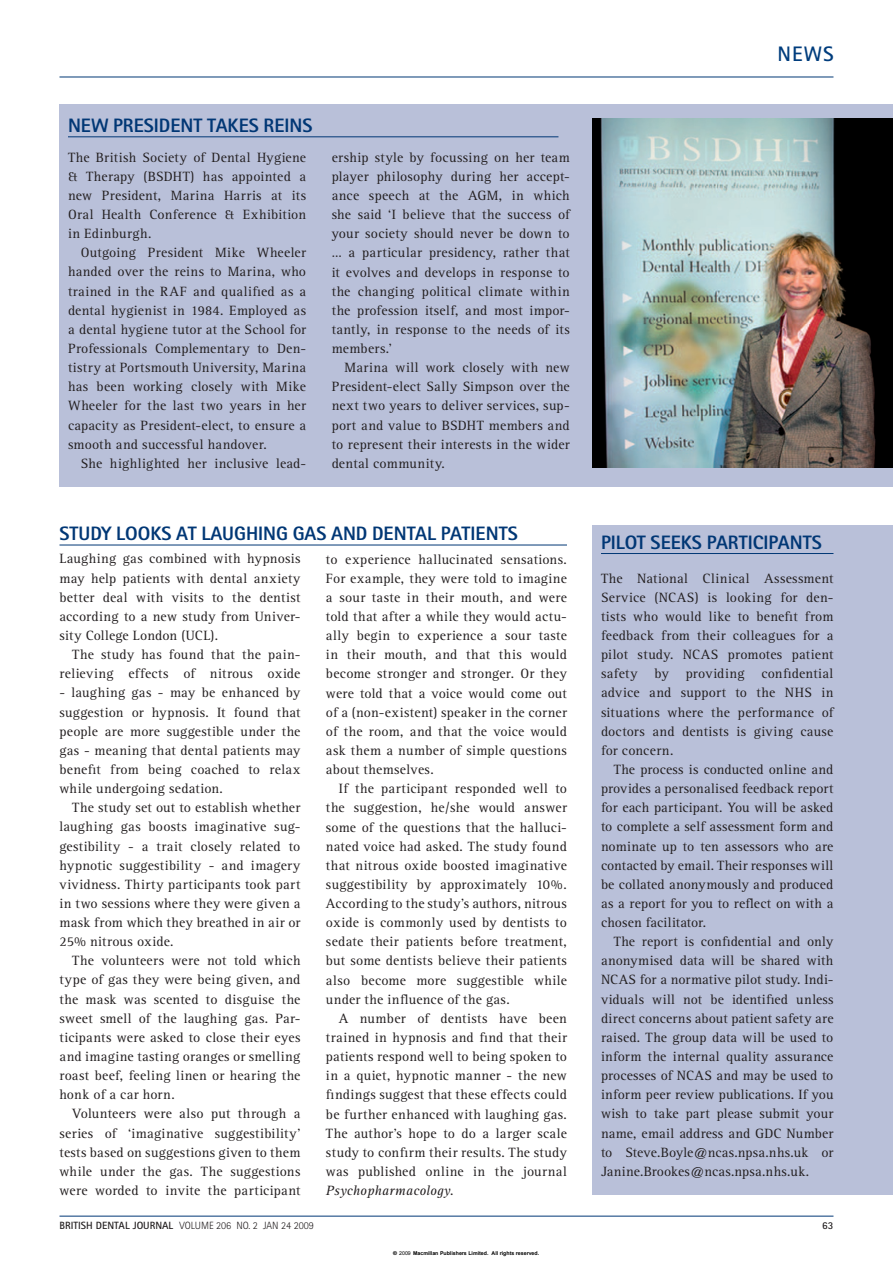
<style>
.page{position:relative;width:893px;height:1263px;background:#fff}
.page>*{position:absolute;margin:0;border:0;box-sizing:border-box;transform-origin:0 0}
.t1{font:700 21px "Rotis Sans Serif";color:#013d7d}
.t2{font:800 19.5px "Rotis Sans Serif";color:#013775}
.t3{font:13.95px/19.2px "Rotis Serif";letter-spacing:.02em;color:#231f20;text-align:justify}
.t4{font:300 10.5px "Rotis Sans Serif";color:#231f20}
.t5{font:700 10.5px "Rotis Sans Serif";color:#231f20}
.t6{font:700 5.25px "Arial";color:#000}
.s1{font-style:italic}
.s2{font-weight:700}
.s3{font-family:"Helvetica"}
.s4{font-weight:400}
</style>
<div class="page">
<div style="left:592px;top:525px;width:301px;height:670px;background:#b9c0d9"></div>
<div style="left:59px;top:104px;width:834px;height:383px;background:#b9c0d9"></div>
<hr style="left:59px;top:77px;width:774px;height:1px;background:#013775">
<hr style="left:68px;top:136px;width:490px;height:1px;background:#013775">
<hr style="left:601px;top:553px;width:232px;height:1px;background:#013775">
<hr style="left:59px;top:545px;width:508px;height:1px;background:#013775">
<hr style="left:59px;top:1216px;width:774px;height:1px;background:#013775">
<img style="left:592px;top:119px;width:301px;height:349px">
<h2 class="t2" style="left:68px;top:119px;width:246px">NEW PRESIDENT TAKES REINS</h2>
<p class="t3" style="left:68px;top:149px;width:240px">The British Society of Dental Hygiene &amp; Therapy (BSDHT) has appointed a new President, Marina Harris at its Oral Health Conference &amp; Exhibition in Edinburgh.</p>
<p class="t3" style="left:68px;top:244px;width:240px;text-indent:13px">Outgoing President Mike Wheeler handed over the reins to Marina, who trained in the RAF and qualified as a dental hygienist in 1984. Employed as a dental hygiene tutor at the School for Professionals Complementary to Den&shy;tistry at Portsmouth University, Marina has been working closely with Mike Wheeler for the last two years in her capacity as President-elect, to ensure a smooth and successful handover.</p>
<p class="t3" style="left:81px;top:455px;width:227px">She highlighted her inclusive lead-</p>
<p class="t3" style="left:332px;top:149px;width:240px">ership style by focussing on her team player philosophy during her accept&shy;ance speech at the AGM, in which she said ‘I believe that the success of your society should never be down to … a particular presidency, rather that it evolves and develops in response to the changing political climate within the profession itself, and most impor&shy;tantly, in response to the needs of its members.’</p>
<p class="t3" style="left:332px;top:359px;width:240px;text-indent:13px">Marina will work closely with new President-elect Sally Simpson over the next two years to deliver services, sup&shy;port and value to BSDHT members and to represent their interests in the wider dental community.</p>
<h2 class="t2" style="left:59px;top:527px;width:460px">STUDY LOOKS AT LAUGHING GAS AND DENTAL PATIENTS</h2>
<p class="t3" style="left:59px;top:550px;width:242px">Laughing gas combined with hypnosis may help patients with dental anxiety better deal with visits to the dentist according to a new study from Univer&shy;sity College London (UCL).</p>
<p class="t3" style="left:59px;top:646px;width:242px;text-align:right">The study has found that the pain&shy;relieving effects of nitrous oxide</p>
<p class="t3" style="left:59px;top:684px;width:242px">- laughing gas - may be enhanced by suggestion or hypnosis. It found that people are more suggestible under the gas - meaning that dental patients may benefit from being coached to relax while undergoing sedation.</p>
<p class="t3" style="left:59px;top:799px;width:242px;text-indent:13px">The study set out to establish whether laughing gas boosts imaginative sug&shy;gestibility - a trait closely related to hypnotic suggestibility - and imagery vividness. Thirty participants took part in two sessions where they were given a mask from which they breathed in air or 25% nitrous oxide.</p>
<p class="t3" style="left:59px;top:952px;width:242px;text-indent:13px">The volunteers were not told which type of gas they were being given, and the mask was scented to disguise the sweet smell of the laughing gas. Par&shy;ticipants were asked to close their eyes and imagine tasting oranges or smelling roast beef, feeling linen or hearing the honk of a car horn.</p>
<p class="t3" style="left:59px;top:1105px;width:242px;text-indent:13px">Volunteers were also put through a series of ‘imaginative suggestibility’ tests based on suggestions given to them while under the gas. The suggestions were worded to invite the participant</p>
<p class="t3" style="left:326px;top:551px;width:242px">to experience hallucinated sensations.<br>For example, they were told to imagine a sour taste in their mouth, and were told that after a while they would actu&shy;ally begin to experience a sour taste in their mouth, and that this would become stronger and stronger. Or they were told that a voice would come out of a (non-existent) speaker in the corner of the room, and that the voice would ask them a number of simple questions about themselves.</p>
<p class="t3" style="left:326px;top:780px;width:242px;text-indent:13px">If the participant responded well to the suggestion, he/she would answer some of the questions that the halluci&shy;nated voice had asked. The study found that nitrous oxide boosted imaginative suggestibility by approximately 10%.<br>According to the study’s authors, nitrous oxide is commonly used by dentists to sedate their patients before treatment, but some dentists believe their patients also become more suggestible while under the influence of the gas.</p>
<p class="t3" style="left:326px;top:1010px;width:242px;text-indent:13px">A number of dentists have been trained in hypnosis and find that their patients respond well to being spoken to in a quiet, hypnotic manner - the new findings suggest that these effects could be further enhanced with laughing gas.<br>The author’s hope to do a larger scale study to confirm their results. The study was published online in the journal <span class="s1">Psychopharmacology</span>.</p>
<h1 class="t1" style="left:777px;top:47px;width:58px">NEWS</h1>
<h2 class="t2" style="left:601px;top:535px;width:222px">PILOT SEEKS PARTICIPANTS</h2>
<p class="t3" style="left:601px;top:570px;width:234px">The National Clinical Assessment Service (NCAS) is looking for den&shy;tists who would like to benefit from feedback from their colleagues for a pilot study. NCAS promotes patient safety by providing confidential advice and support to the NHS in situations where the performance of doctors and dentists is giving cause for concern.</p>
<p class="t3" style="left:601px;top:761px;width:234px;text-indent:13px">The process is conducted online and provides a personalised feedback report for each participant. You will be asked to complete a self assessment form and nominate up to ten assessors who are contacted by email. Their responses will be collated anonymously and produced as a report for you to reflect on with a chosen facilitator.</p>
<p class="t3" style="left:601px;top:933px;width:234px;text-indent:13px">The report is confidential and only anonymised data will be shared with NCAS for a normative pilot study. Indi&shy;viduals will not be identified unless direct concerns about patient safety are raised. The group data will be used to inform the internal quality assurance processes of NCAS and may be used to inform peer review publications. If you wish to take part please submit your name, email address and GDC Number to Steve.Boyle@ncas.npsa.nhs.uk or Janine.Brookes@ncas.npsa.nhs.uk.</p>
<p class="t4" style="left:59px;top:1222px;width:256px"><span class="s2">BRITISH DENTAL JOURNAL</span> VOLUME 206 NO. 2 JAN 24 2009</p>
<p class="t5" style="left:822px;top:1222px;width:13px">63</p>
<p class="t6" style="left:393px;top:1250px;width:148px"><span class="s3">©</span> <span class="s4">2009</span> Macmillan Publishers Limited. All rights reserved.</p>
</div>
